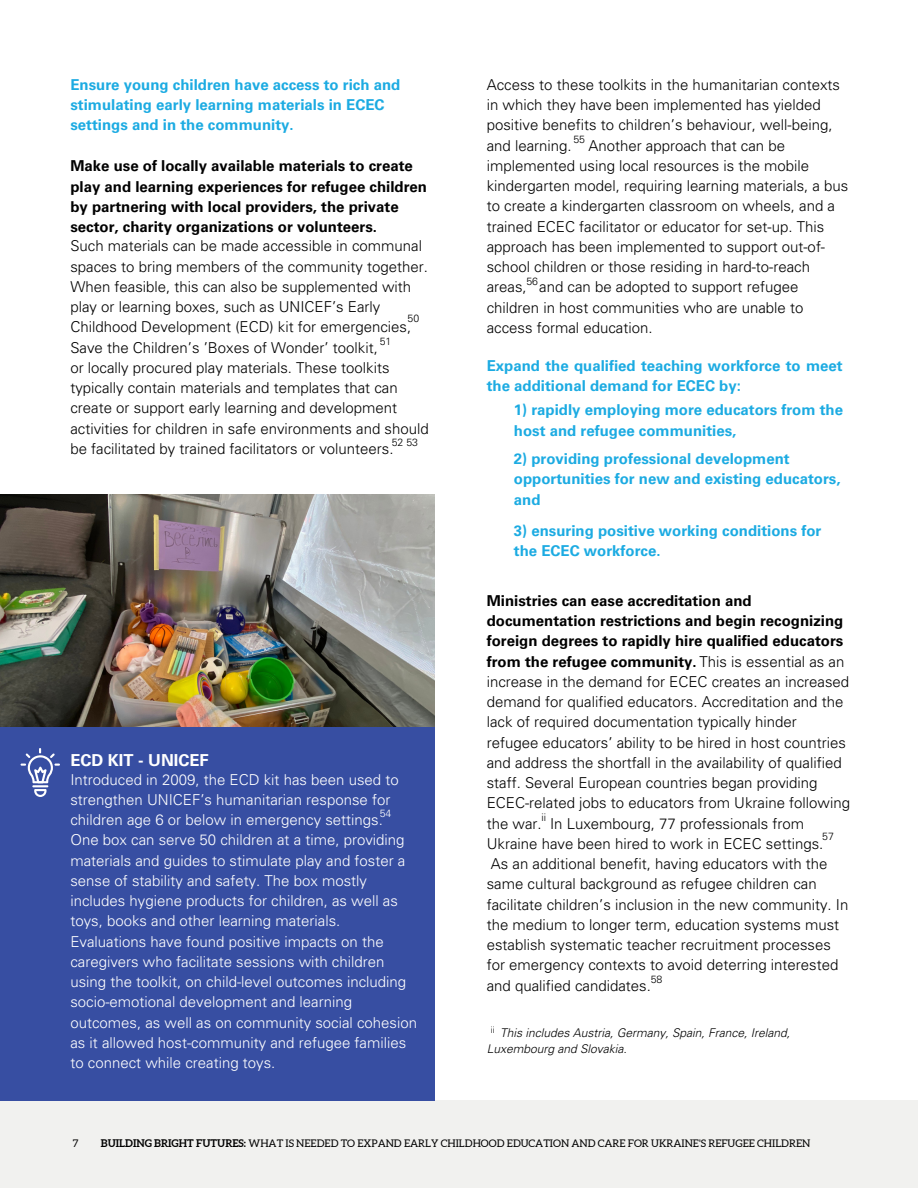
<style>
.page{position:relative;width:918px;height:1188px;background:#fff}
.page>*{position:absolute;margin:0;border:0;box-sizing:border-box;transform-origin:0 0}
.t1{font:700 16.5px "Univers LT Pro 65";color:#fff}
.t2{font:300 15px/20.2px "Univers LT Pro 45";color:#000}
.t3{font:300 15px/20.2px "Univers LT Pro 45";color:#fff}
.t4{font:700 15px/20.5px "Univers LT Pro 65";color:#1cabe2}
.t5{font:700 15px/20.2px "Univers LT Pro 65";color:#000}
.t6{font:italic 300 12px/16px "Univers LT Pro 45";color:#000}
.t7{font:10.5px "Aleo";color:#000}
.t8{font:300 10.5px "Univers LT Pro 45";color:#000}
.t9{font:300 10.5px "Univers LT Pro 45";color:#fff}
.t10{font:300 9px "Univers LT Pro 45";color:#000}
.s1{font-family:"Univers LT Pro 45";font-weight:300}
.s2{font-weight:700}
</style>
<div class="page">
<div style="left:0;top:1101px;width:918px;height:87px;background:#eeeeec"></div>
<div style="left:0;top:718px;width:435px;height:383px;background:#374ea2"></div>
<img style="left:0;top:494px;width:434px;height:232px">
<svg style="left:21px;top:748px;width:39px;height:49px"></svg>
<p class="t4" style="left:70px;top:76px;width:331px">Ensure young children have access to rich and stimulating early learning materials in ECEC settings and in the community.</p>
<p class="t2" style="left:487px;top:76px;width:363px">Access to these toolkits in the humanitarian contexts in which they have been implemented has yielded positive benefits to children’s behaviour, well-being, and learning. Another approach that can be implemented using local resources is the mobile kindergarten model, requiring learning materials, a bus to create a kindergarten classroom on wheels, and a trained ECEC facilitator or educator for set-up. This approach has been implemented to support out-of&shy;school children or those residing in hard-to-reach areas, and can be adopted to support refugee children in host communities who are unable to access formal education.</p>
<p class="t8" style="left:573px;top:135px;width:13px">55</p>
<p class="t5" style="left:70px;top:158px;width:358px">Make use of locally available materials to create play and learning experiences for refugee children by partnering with local providers, the private sector, charity organizations or volunteers.</p>
<p class="t2" style="left:70px;top:238px;width:360px">Such materials can be made accessible in communal spaces to bring members of the community together.<br>When feasible, this can also be supplemented with play or learning boxes, such as UNICEF’s Early Childhood Development (ECD) kit for emergencies, Save the Children’s ’Boxes of Wonder’ toolkit,<br>or locally procured play materials. These toolkits typically contain materials and templates that can create or support early learning and development activities for children in safe environments and should be facilitated by trained facilitators or volunteers.</p>
<p class="t8" style="left:526px;top:278px;width:13px">56</p>
<p class="t8" style="left:408px;top:314px;width:13px">50</p>
<p class="t8" style="left:380px;top:338px;width:13px">51</p>
<p class="t4" style="left:487px;top:358px;width:357px">Expand the qualified teaching workforce to meet the additional demand for ECEC by:</p>
<p class="t4" style="left:514px;top:401px;width:331px">1) rapidly employing more educators from the host and refugee communities,</p>
<p class="t4" style="left:514px;top:450px;width:328px">2) providing professional development opportunities for new and existing educators, and</p>
<p class="t4" style="left:514px;top:522px;width:309px">3) ensuring positive working conditions for the ECEC workforce.</p>
<p class="t5" style="left:487px;top:592px;width:359px">Ministries can ease accreditation and documentation restrictions and begin recognizing foreign degrees to rapidly hire qualified educators from the refugee community. <span class="s1">This is essential as an</span></p>
<p class="t2" style="left:487px;top:673px;width:365px">increase in the demand for ECEC creates an increased demand for qualified educators. Accreditation and the lack of required documentation typically hinder refugee educators’ ability to be hired in host countries and address the shortfall in the availability of qualified staff. Several European countries began providing ECEC-related jobs to educators from Ukraine following the war. In Luxembourg, 77 professionals from Ukraine have been hired to work in ECEC settings.<br>As an additional benefit, having educators with the same cultural background as refugee children can facilitate children’s inclusion in the new community. In the medium to longer term, education systems must establish systematic teacher recruitment processes for emergency contexts to avoid deterring interested and qualified candidates.</p>
<p class="t6" style="left:487px;top:1026px;width:305px;text-indent:13px">This includes Austria, Germany, Spain, France, Ireland,<br>Luxembourg and Slovakia.</p>
<p class="t8" style="left:392px;top:439px;width:28px">52 53</p>
<p class="t1" style="left:70px;top:754px;width:140px">ECD KIT - UNICEF</p>
<p class="t3" style="left:70px;top:771px;width:348px">Introduced in 2009, the ECD kit has been used to strengthen UNICEF’s humanitarian response for children age 6 or below in emergency settings.<br>One box can serve 50 children at a time, providing materials and guides to stimulate play and foster a sense of stability and safety. The box mostly includes hygiene products for children, as well as toys, books and other learning materials.<br>Evaluations have found positive impacts on the caregivers who facilitate sessions with children using the toolkit, on child-level outcomes including socio-emotional development and learning outcomes, as well as on community social cohesion as it allowed host-community and refugee families to connect while creating toys.</p>
<p class="t9" style="left:380px;top:809px;width:13px">54</p>
<p class="t8" style="left:541px;top:813px;width:6px">ii</p>
<p class="t8" style="left:822px;top:833px;width:13px">57</p>
<p class="t8" style="left:651px;top:975px;width:13px">58</p>
<p class="t10" style="left:491px;top:1026px;width:5px">ii</p>
<p class="t7" style="left:73px;top:1138px;width:7px">7</p>
<p class="t7" style="left:101px;top:1138px;width:711px"><span class="s2">BUILDING BRIGHT FUTURES:</span> WHAT IS NEEDED TO EXPAND EARLY CHILDHOOD EDUCATION AND CARE FOR UKRAINE'S REFUGEE CHILDREN</p>
</div>
